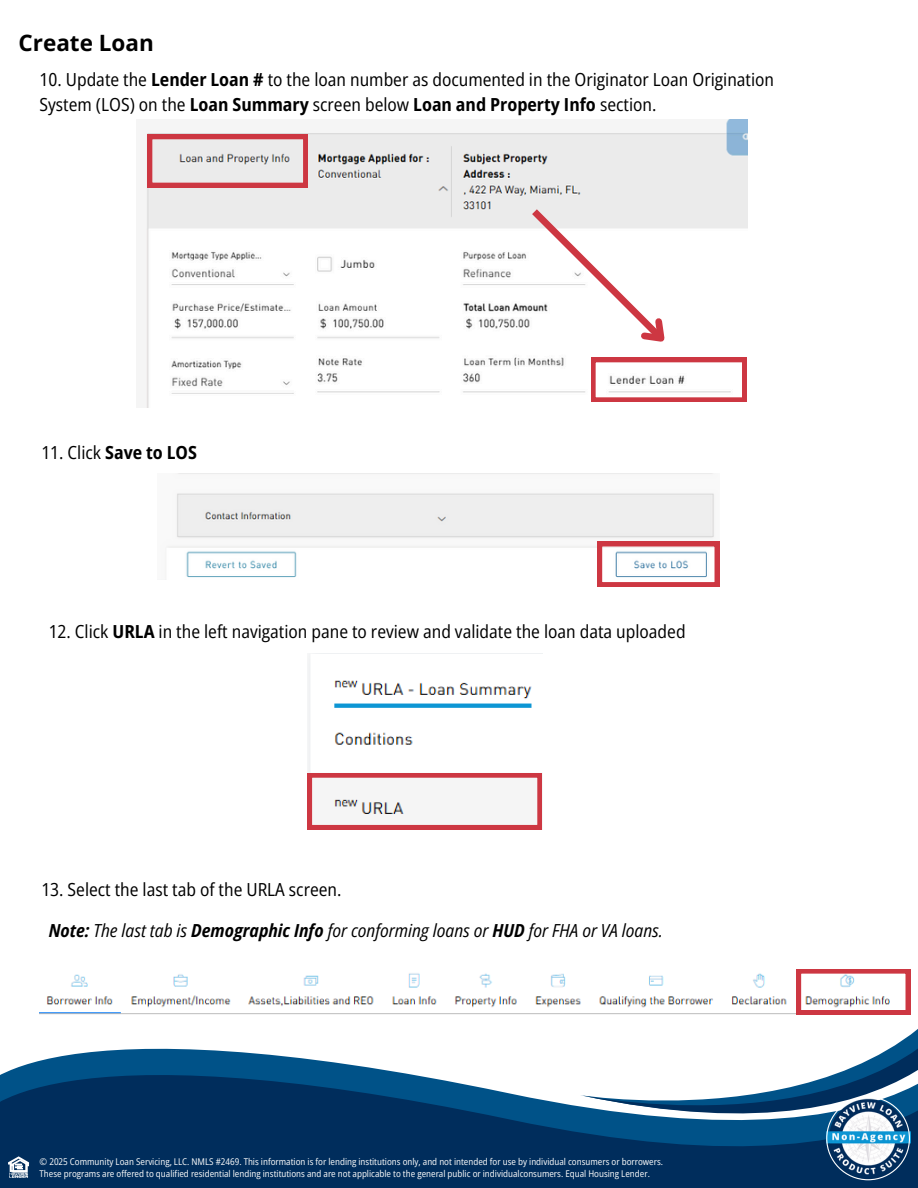
<style>
.page{position:relative;width:918px;height:1188px;background:#fff}
.page>*{position:absolute;margin:0;border:0;box-sizing:border-box;transform-origin:0 0}
.t1{font:700 22.5px "Open Sans";color:#000}
.t2{font:semi-condensed 18px/24.8px "Open Sans";color:#000}
.t3{font:italic semi-condensed 18px "Open Sans";color:#000}
.t4{font:700 semi-condensed 18px "Open Sans";color:#000}
.t5{font:semi-condensed 9.3px/11.6px "Open Sans";color:#fbfbfb}
.s1{font-weight:700}
.s2{font-weight:400}
</style>
<div class="page">
<svg style="left:0;top:1012px;width:574px;height:176px;fill:#002d5c"></svg>
<svg style="left:574px;top:969px;width:344px;height:219px"></svg>
<svg style="left:8px;top:1156px;width:21px;height:22px"></svg>
<img style="left:826px;top:1097px;width:85px;height:84px">
<svg style="left:826px;top:1097px;width:84px;height:83px"></svg>
<img style="left:146px;top:120px;width:601px;height:288px">
<svg style="left:148px;top:135px;width:160px;height:52px;background:#dfbfc2"></svg>
<svg style="left:525px;top:202px;width:221px;height:200px"></svg>
<img style="left:165px;top:493px;width:554px;height:86px">
<svg style="left:598px;top:542px;width:121px;height:45px"></svg>
<img style="left:308px;top:654px;width:224px;height:119px">
<svg style="left:308px;top:773px;width:234px;height:56px"></svg>
<img style="left:40px;top:969px;width:862px;height:56px">
<svg style="left:797px;top:969px;width:113px;height:45px"></svg>
<p class="t1" style="left:19px;top:27px;width:137px">Create Loan</p>
<h2 class="t2" style="left:40px;top:67px;width:736px">10. Update the <span class="s1">Lender Loan #</span> to the loan number as documented in the Originator Loan Origination<br>System (LOS) on the <span class="s1">Loan Summary</span> screen below <span class="s1">Loan and Property Info</span> section.</h2>
<p class="t4" style="left:41px;top:440px;width:157px"><span class="s2">11. Click</span> Save to LOS</p>
<h2 class="t2" style="left:49px;top:618px;width:638px">12. Click <span class="s1">URLA</span> in the left navigation pane to review and validate the loan data uploaded</h2>
<p class="t2" style="left:41px;top:877px;width:302px">13. Select the last tab of the URLA screen.</p>
<h2 class="t3" style="left:49px;top:917px;width:616px"><span class="s1">Note:</span> The last tab is <span class="s1">Demographic Info</span> for conforming loans or <span class="s1">HUD</span> for FHA or VA loans.</h2>
<h1 class="t5" style="left:40px;top:1156px;width:625px">© 2025 Community Loan Servicing, LLC. NMLS #2469. This information is for lending institutions only, and not intended for use by individual consumers or borrowers.<br>These programs are offered to qualified residential lending institutions and are not applicable to the general public or individualconsumers. Equal Housing Lender.</h1>
</div>
